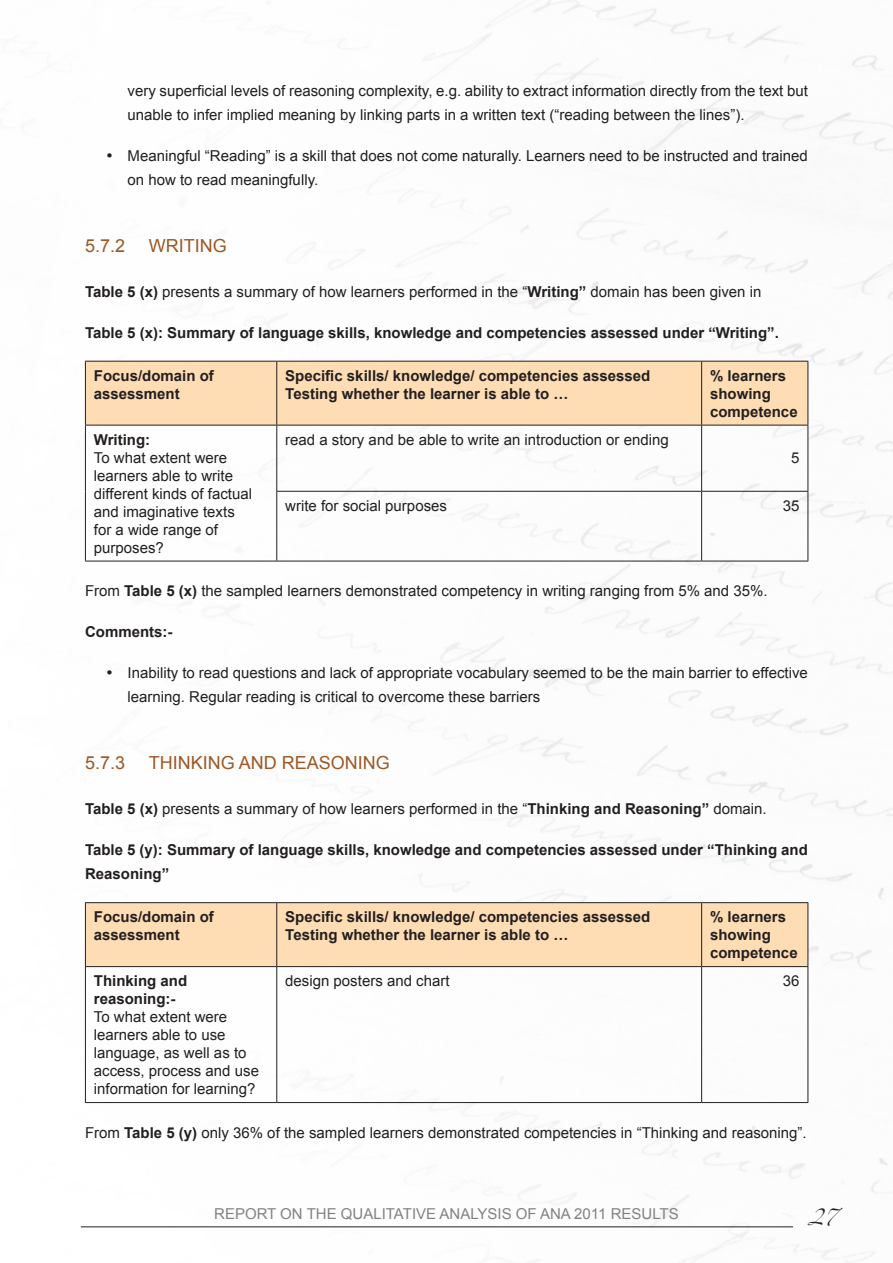
<style>
.page{position:relative;width:893px;height:1263px;background:#fff}
.page>*{position:absolute;margin:0;border:0;box-sizing:border-box;transform-origin:0 0}
.t1{font:18px "Arial";color:#9d5824}
.t2{font:15px/18px "Arial";color:#231f20}
.t3{font:700 15px/18px "Arial";color:#231f20}
.t4{font:15px "Arial";color:#808285}
.t5{font:15px "Zapfino";color:#231f20}
.s1{font-weight:700}
</style>
<div class="page">
<img style="left:80px;top:0;width:813px;height:1263px">
<hr style="left:81px;top:1226px;width:712px;height:1px;background:#231f20">
<div style="left:86px;top:362px;width:721px;height:63px;background:#feddb4"></div>
<hr style="left:85px;top:425px;width:1px;height:66px;background:#231f20">
<hr style="left:276px;top:425px;width:1px;height:66px;background:#231f20">
<hr style="left:701px;top:425px;width:1px;height:66px;background:#231f20">
<hr style="left:807px;top:425px;width:1px;height:66px;background:#231f20">
<hr style="left:85px;top:491px;width:1px;height:70px;background:#231f20">
<hr style="left:276px;top:491px;width:426px;height:1px;background:#231f20">
<hr style="left:276px;top:492px;width:1px;height:69px;background:#231f20">
<hr style="left:702px;top:491px;width:106px;height:1px;background:#231f20">
<hr style="left:701px;top:492px;width:1px;height:69px;background:#231f20">
<hr style="left:807px;top:492px;width:1px;height:69px;background:#231f20">
<hr style="left:85px;top:362px;width:1px;height:63px;background:#231f20">
<hr style="left:85px;top:361px;width:192px;height:1px;background:#231f20">
<hr style="left:85px;top:425px;width:192px;height:1px;background:#231f20">
<hr style="left:276px;top:362px;width:1px;height:63px;background:#231f20">
<hr style="left:277px;top:361px;width:425px;height:1px;background:#231f20">
<hr style="left:277px;top:425px;width:425px;height:1px;background:#231f20">
<hr style="left:701px;top:362px;width:1px;height:63px;background:#231f20">
<hr style="left:807px;top:362px;width:1px;height:63px;background:#231f20">
<hr style="left:702px;top:361px;width:106px;height:1px;background:#231f20">
<hr style="left:702px;top:425px;width:106px;height:1px;background:#231f20">
<hr style="left:85px;top:561px;width:192px;height:1px;background:#231f20">
<hr style="left:277px;top:561px;width:425px;height:1px;background:#231f20">
<hr style="left:702px;top:561px;width:106px;height:1px;background:#231f20">
<div style="left:86px;top:903px;width:721px;height:63px;background:#feddb4"></div>
<hr style="left:85px;top:967px;width:1px;height:135px;background:#231f20">
<hr style="left:276px;top:967px;width:1px;height:135px;background:#231f20">
<hr style="left:701px;top:967px;width:1px;height:135px;background:#231f20">
<hr style="left:807px;top:967px;width:1px;height:135px;background:#231f20">
<hr style="left:85px;top:1102px;width:192px;height:1px;background:#231f20">
<hr style="left:277px;top:1102px;width:425px;height:1px;background:#231f20">
<hr style="left:702px;top:1102px;width:106px;height:1px;background:#231f20">
<hr style="left:85px;top:903px;width:1px;height:63px;background:#231f20">
<hr style="left:85px;top:902px;width:192px;height:1px;background:#231f20">
<hr style="left:276px;top:903px;width:1px;height:63px;background:#231f20">
<hr style="left:277px;top:902px;width:425px;height:1px;background:#231f20">
<hr style="left:701px;top:903px;width:1px;height:63px;background:#231f20">
<hr style="left:807px;top:903px;width:1px;height:63px;background:#231f20">
<hr style="left:702px;top:902px;width:106px;height:1px;background:#231f20">
<hr style="left:85px;top:966px;width:192px;height:1px;background:#231f20">
<hr style="left:277px;top:966px;width:425px;height:1px;background:#231f20">
<hr style="left:702px;top:966px;width:106px;height:1px;background:#231f20">
<p class="t2" style="left:128px;top:79px;width:682px;line-height:24px">very superficial levels of reasoning complexity, e.g. ability to extract information directly from the text but unable to infer implied meaning by linking parts in a written text (“reading between the lines”).</p>
<p class="t2" style="left:128px;top:144px;width:682px;line-height:24px;text-indent:-21px">• Meaningful “Reading” is a skill that does not come naturally. Learners need to be instructed and trained on how to read meaningfully.</p>
<p class="t1" style="left:85px;top:233px;width:42px">5.7.2</p>
<p class="t1" style="left:149px;top:233px;width:27px">Writin</p>
<p class="t1" style="left:213px;top:233px;width:16px">g</p>
<p class="t2" style="left:85px;top:283px;width:678px"><span class="s1">Table 5 (x)</span> presents a summary of how learners performed in the “<span class="s1">Writing”</span> domain has been given in</p>
<p class="t3" style="left:85px;top:324px;width:695px">Table 5 (x): Summary of language skills, knowledge and competencies assessed under “Writing”.</p>
<p class="t3" style="left:94px;top:367px;width:122px">Focus/domain of assessment</p>
<p class="t3" style="left:285px;top:367px;width:367px">Specific skills/ knowledge/ competencies assessed<br>Testing whether the learner is able to …</p>
<p class="t3" style="left:710px;top:367px;width:89px">% learners showing competence</p>
<p class="t3" style="left:94px;top:431px;width:58px">Writing:</p>
<p class="t2" style="left:94px;top:448px;width:160px">To what extent were learners able to write different kinds of factual and imaginative texts for a wide range of purposes?</p>
<p class="t2" style="left:285px;top:430px;width:385px">read a story and be able to write an introduction or ending</p>
<p class="t2" style="left:791px;top:448px;width:10px">5</p>
<p class="t2" style="left:285px;top:497px;width:163px">write for social purposes</p>
<p class="t2" style="left:783px;top:497px;width:18px">35</p>
<p class="t2" style="left:85px;top:582px;width:684px">From <span class="s1">Table 5 (x)</span> the sampled learners demonstrated competency in writing ranging from 5% and 35%.</p>
<p class="t3" style="left:85px;top:624px;width:89px">Comments:-</p>
<p class="t2" style="left:128px;top:661px;width:682px;line-height:24px;text-indent:-21px">• Inability to read questions and lack of appropriate vocabulary seemed to be the main barrier to effective learning. Regular reading is critical to overcome these barriers</p>
<p class="t1" style="left:85px;top:751px;width:42px">5.7.3</p>
<p class="t1" style="left:149px;top:751px;width:104px">Thin king and</p>
<p class="t1" style="left:282px;top:751px;width:26px">Reasonin</p>
<p class="t1" style="left:376px;top:751px;width:16px">g</p>
<p class="t2" style="left:85px;top:800px;width:683px"><span class="s1">Table 5 (x)</span> presents a summary of how learners performed in the “<span class="s1">Thinking and Reasoning”</span> domain.</p>
<p class="t3" style="left:85px;top:838px;width:724px;line-height:24px">Table 5 (y): Summary of language skills, knowledge and competencies assessed under “Thinking and<br>Reasoning”</p>
<p class="t3" style="left:94px;top:908px;width:122px">Focus/domain of assessment</p>
<p class="t3" style="left:285px;top:908px;width:367px">Specific skills/ knowledge/ competencies assessed<br>Testing whether the learner is able to …</p>
<p class="t3" style="left:710px;top:908px;width:89px">% learners showing competence</p>
<p class="t3" style="left:94px;top:972px;width:95px">Thinking and reasoning:-</p>
<p class="t2" style="left:94px;top:1008px;width:167px">To what extent were learners able to use language, as well as to access, process and use information for learning?</p>
<p class="t2" style="left:285px;top:972px;width:166px">design posters and chart</p>
<p class="t2" style="left:783px;top:972px;width:18px">36</p>
<p class="t2" style="left:85px;top:1124px;width:723px">From <span class="s1">Table 5 (y)</span> only 36% of the sampled learners demonstrated competencies in “Thinking and reasoning”.</p>
<p class="t4" style="left:214px;top:1203px;width:407px">REPORT ON THE QUALITATIVE ANALYSIS OF ANA 2011 results</p>
<p class="t5" style="left:808px;top:1210px;width:30px">27</p>
</div>
